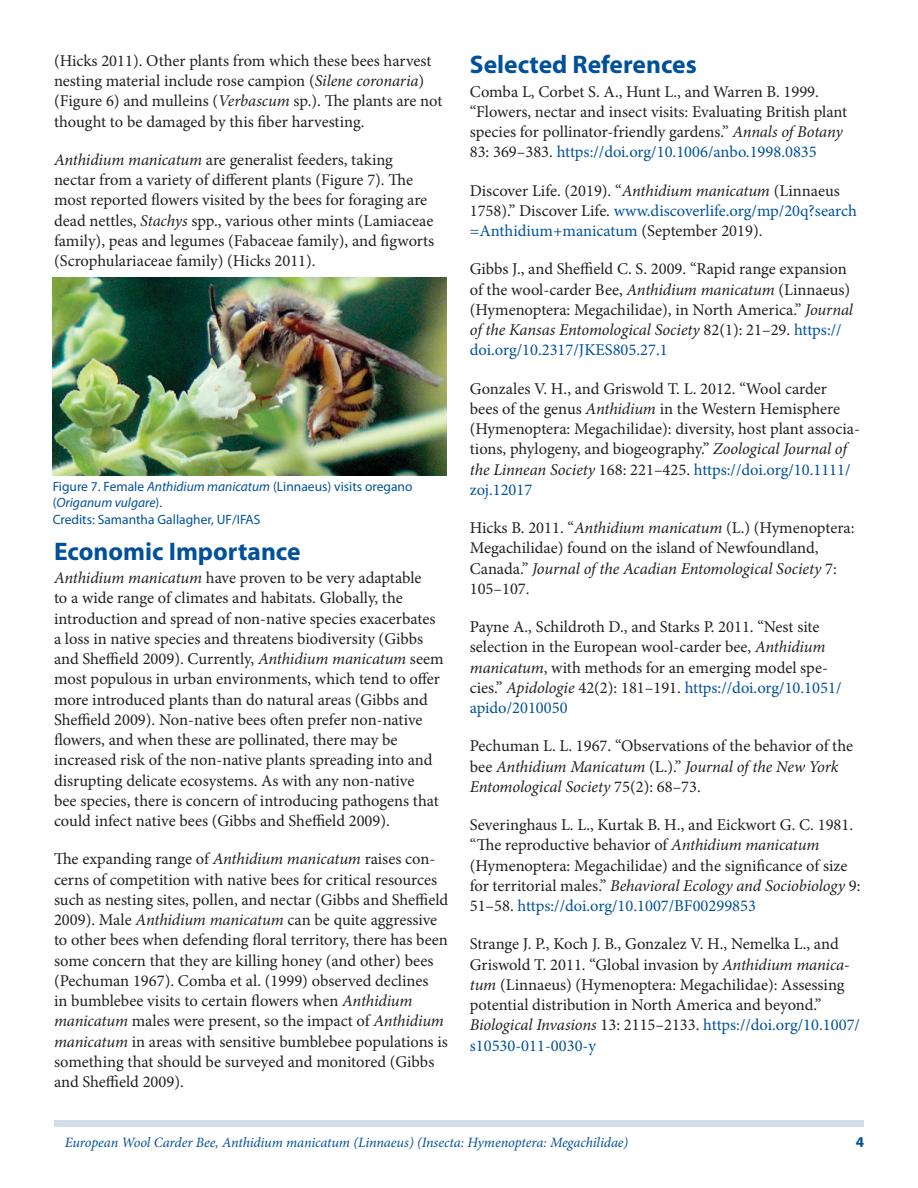
<style>
.page{position:relative;width:918px;height:1188px;background:#fff}
.page>*{position:absolute;margin:0;border:0;box-sizing:border-box;transform-origin:0 0}
.SectionHeading0{font:700 25.5px "Myriad Pro";color:#01519a}
.Paragraph{font:16.5px/20.2px "Minion Pro";color:#231f20}
.t1{font:700 15px "Myriad Pro";color:#01519a}
.RunningTitleItalics{font:italic 14.25px "Minion Pro";letter-spacing:-.01em;color:#01519a}
.t2{font:13.5px/16.5px "Myriad Pro";color:#01519a}
.s1{font-style:italic}
.s2{color:#01519a}
</style>
<div class="page">
<div style="left:54px;top:1120px;width:810px;height:7px;background:#d0deeb"></div>
<img style="left:53px;top:278px;width:394px;height:197px">
<p class="Paragraph" style="left:54px;top:51px;width:390px">(Hicks 2011). Other plants from which these bees harvest nesting material include rose campion (<span class="s1">Silene coronaria</span>) (Figure 6) and mulleins (<span class="s1">Verbascum</span> sp.). The plants are not thought to be damaged by this fiber harvesting.</p>
<p class="Paragraph" style="left:54px;top:150px;width:382px"><span class="s1">Anthidium manicatum</span> are generalist feeders, taking nectar from a variety of different plants (Figure 7). The most reported flowers visited by the bees for foraging are dead nettles, <span class="s1">Stachys</span> spp., various other mints (Lamiaceae family), peas and legumes (Fabaceae family), and figworts (Scrophulariaceae family) (Hicks 2011).</p>
<p class="t2" style="left:53px;top:478px;width:361px">Figure 7. Female <span class="s1">Anthidium manicatum</span> (Linnaeus) visits oregano (<span class="s1">Origanum vulgare</span>).<br>Credits: Samantha Gallagher, UF/IFAS</p>
<p class="SectionHeading0" style="left:54px;top:534px;width:248px">Economic Importance</p>
<p class="Paragraph" style="left:54px;top:568px;width:391px"><span class="s1">Anthidium manicatum</span> have proven to be very adaptable<br>to a wide range of climates and habitats. Globally, the introduction and spread of non-native species exacerbates a loss in native species and threatens biodiversity (Gibbs and Sheffield 2009). Currently, <span class="s1">Anthidium manicatum</span> seem most populous in urban environments, which tend to offer more introduced plants than do natural areas (Gibbs and Sheffield 2009). Non-native bees often prefer non-native flowers, and when these are pollinated, there may be increased risk of the non-native plants spreading into and disrupting delicate ecosystems. As with any non-native<br>bee species, there is concern of introducing pathogens that could infect native bees (Gibbs and Sheffield 2009).</p>
<p class="Paragraph" style="left:54px;top:849px;width:396px">The expanding range of <span class="s1">Anthidium manicatum</span> raises con&shy;cerns of competition with native bees for critical resources such as nesting sites, pollen, and nectar (Gibbs and Sheffield 2009). Male <span class="s1">Anthidium manicatum</span> can be quite aggressive to other bees when defending floral territory, there has been some concern that they are killing honey (and other) bees (Pechuman 1967). Comba et al. (1999) observed declines<br>in bumblebee visits to certain flowers when <span class="s1">Anthidium manicatum</span> males were present, so the impact of <span class="s1">Anthidium manicatum</span> in areas with sensitive bumblebee populations is something that should be surveyed and monitored (Gibbs and Sheffield 2009).</p>
<p class="SectionHeading0" style="left:470px;top:48px;width:228px">Selected References</p>
<p class="Paragraph" style="left:470px;top:81px;width:379px">Comba L, Corbet S. A., Hunt L., and Warren B. 1999. “Flowers, nectar and insect visits: Evaluating British plant species for pollinator-friendly gardens.” <span class="s1">Annals of Botany </span>83: 369–383. <span class="s2">https://doi.org/10.1006/anbo.1998.0835</span></p>
<p class="Paragraph" style="left:470px;top:180px;width:389px">Discover Life. (2019). “<span class="s1">Anthidium manicatum</span> (Linnaeus<br>1758).” Discover Life. <span class="s2">www.discoverlife.org/mp/20q?search =Anthidium+manicatum</span> (September 2019).</p>
<p class="Paragraph" style="left:470px;top:259px;width:385px">Gibbs J., and Sheffield C. S. 2009. “Rapid range expansion of the wool-carder Bee, <span class="s1">Anthidium manicatum</span> (Linnaeus) (Hymenoptera: Megachilidae), in North America.” <span class="s1">Journal of the Kansas Entomological Society</span> 82(1): 21–29. <span class="s2">https:// doi.org/10.2317/JKES805.27.1</span></p>
<p class="Paragraph" style="left:470px;top:378px;width:392px">Gonzales V. H., and Griswold T. L. 2012. “Wool carder<br>bees of the genus <span class="s1">Anthidium</span> in the Western Hemisphere (Hymenoptera: Megachilidae): diversity, host plant associa&shy;tions, phylogeny, and biogeography.” <span class="s1">Zoological Journal of the Linnean Society</span> 168: 221–425. <span class="s2">https://doi.org/10.1111/ zoj.12017</span></p>
<p class="Paragraph" style="left:470px;top:518px;width:386px">Hicks B. 2011. “<span class="s1">Anthidium manicatum</span> (L.) (Hymenoptera:<br>Megachilidae) found on the island of Newfoundland, Canada.” <span class="s1">Journal of the Acadian Entomological Society</span> 7:<br>105–107.</p>
<p class="Paragraph" style="left:470px;top:617px;width:373px">Payne A., Schildroth D., and Starks P. 2011. “Nest site selection in the European wool-carder bee, <span class="s1">Anthidium manicatum</span>, with methods for an emerging model spe&shy;cies.” <span class="s1">Apidologie</span> 42(2): 181–191. <span class="s2">https://doi.org/10.1051/ apido/2010050</span></p>
<p class="Paragraph" style="left:470px;top:736px;width:385px">Pechuman L. L. 1967. “Observations of the behavior of the bee <span class="s1">Anthidium Manicatum</span> (L.).” <span class="s1">Journal of the New York<br>Entomological Society</span> 75(2): 68–73.</p>
<p class="Paragraph" style="left:470px;top:815px;width:392px">Severinghaus L. L., Kurtak B. H., and Eickwort G. C. 1981. “The reproductive behavior of <span class="s1">Anthidium manicatum </span>(Hymenoptera: Megachilidae) and the significance of size for territorial males.” <span class="s1">Behavioral Ecology and Sociobiology</span> 9:<br>51–58. <span class="s2">https://doi.org/10.1007/BF00299853</span></p>
<p class="Paragraph" style="left:470px;top:934px;width:392px">Strange J. P., Koch J. B., Gonzalez V. H., Nemelka L., and Griswold T. 2011. “Global invasion by <span class="s1">Anthidium manica&shy;tum</span> (Linnaeus) (Hymenoptera: Megachilidae): Assessing potential distribution in North America and beyond.” <span class="s1">Biological Invasions</span> 13: 2115–2133. <span class="s2">https://doi.org/10.1007/ s10530-011-0030-y</span></p>
<p class="RunningTitleItalics" style="left:65px;top:1133px;width:565px">European Wool Carder Bee, Anthidium manicatum (Linnaeus) (Insecta: Hymenoptera: Megachilidae)</p>
<p class="t1" style="left:856px;top:1133px;width:10px">4</p>
</div>
